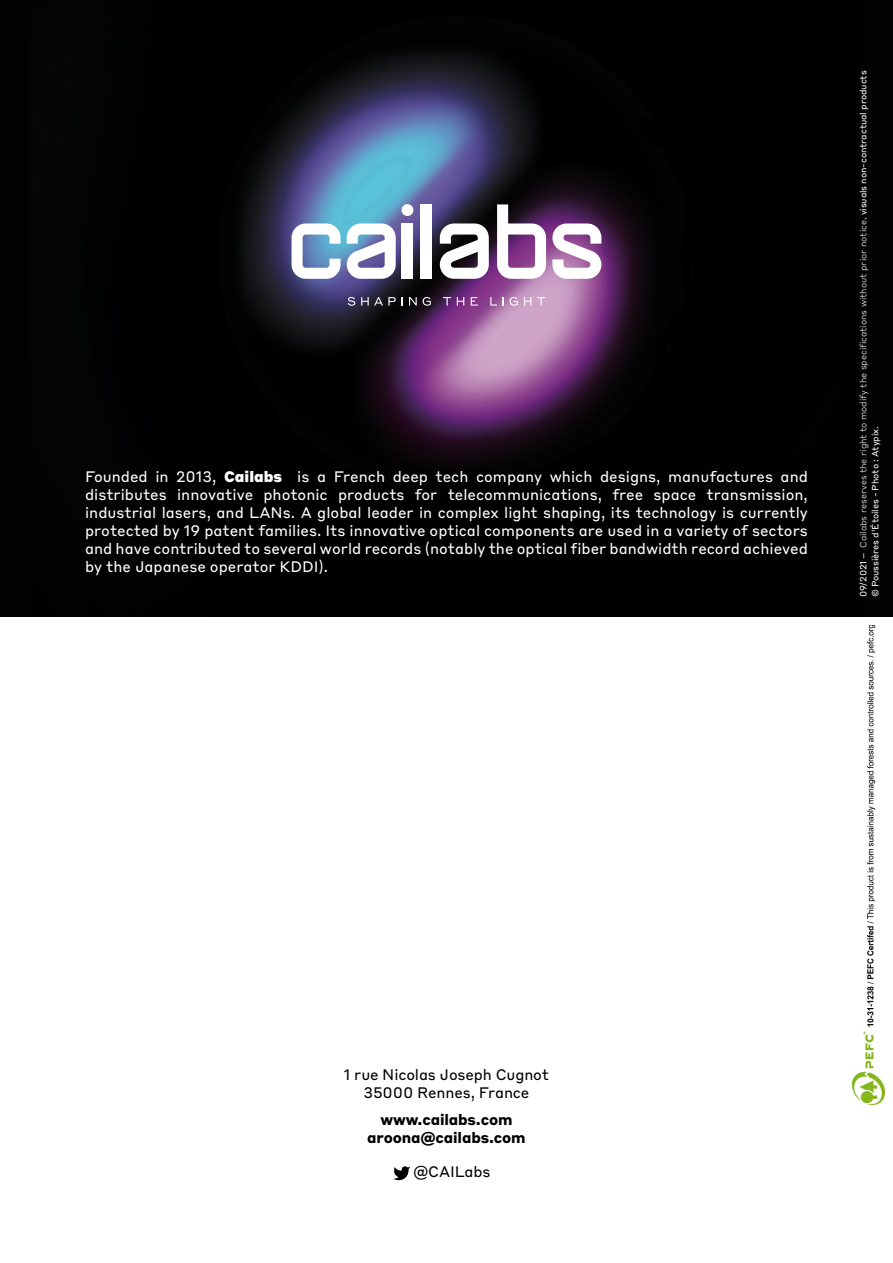
<style>
.page{position:relative;width:893px;height:1263px;background:#fff}
.page>*{position:absolute;margin:0;border:0;box-sizing:border-box;transform-origin:0 0}
.t1{font:15px/18px "Styrene B";color:#fff;text-align:justify}
.t2{font:15px/18px "Styrene B";letter-spacing:-.01em;color:#000;text-align:center}
.t3{font:700 15px/18px "Styrene B";letter-spacing:-.01em;color:#000;text-align:center}
.t4{font:9px/12px "Styrene B";letter-spacing:-.01em;color:#fff}
.s1{font-weight:900}
.s2{font-weight:300}
</style>
<div class="page">
<img style="left:0;top:0;width:893px;height:616px">
<svg style="left:348px;top:297px;width:7px;height:9px"></svg>
<svg style="left:361px;top:297px;width:42px;height:9px"></svg>
<svg style="left:409px;top:297px;width:8px;height:9px"></svg>
<svg style="left:423px;top:297px;width:8px;height:9px"></svg>
<svg style="left:443px;top:297px;width:8px;height:9px"></svg>
<svg style="left:457px;top:297px;width:7px;height:9px"></svg>
<svg style="left:471px;top:297px;width:7px;height:9px"></svg>
<svg style="left:490px;top:297px;width:14px;height:9px"></svg>
<svg style="left:510px;top:297px;width:8px;height:9px"></svg>
<svg style="left:524px;top:297px;width:7px;height:9px"></svg>
<svg style="left:537px;top:297px;width:8px;height:9px"></svg>
<svg style="left:552px;top:223px;width:49px;height:56px"></svg>
<svg style="left:292px;top:223px;width:49px;height:56px"></svg>
<div style="left:401px;top:204px;width:12px;height:12px;background:#fff;border-radius:50%"></div>
<svg style="left:497px;top:204px;width:49px;height:75px"></svg>
<div style="left:402px;top:223px;width:11px;height:56px;background:#fff"></div>
<div style="left:420px;top:204px;width:12px;height:75px;background:#fff"></div>
<svg style="left:440px;top:223px;width:49px;height:56px"></svg>
<svg style="left:347px;top:223px;width:49px;height:56px"></svg>
<svg style="left:393px;top:1166px;width:17px;height:15px"></svg>
<img style="left:853px;top:626px;width:31px;height:479px">
<p class="t1" style="left:85px;top:466px;width:724px">Founded in 2013, <span class="s1">Cailabs</span> is a French deep tech company which designs, manufactures and distributes innovative photonic products for telecommunications, free space transmission, industrial lasers, and LANs. A global leader in complex light shaping, its technology is currently protected by 19 patent families. Its innovative optical components are used in a variety of sectors and have contributed to several world records (notably the optical fiber bandwidth record achieved by the Japanese operator KDDI).</p>
<p class="t4" style="left:856px;top:597px;width:528px;rotate:-90deg">09/2021 – <span class="s2">Cailabs reserves the right to modify the specifications without prior notice</span>. visuals non-contractual products © Poussières d’Étoiles - Photo : Atypix.</p>
<p class="t2" style="left:344px;top:1064px;width:207px">1 rue Nicolas Joseph Cugnot<br>35000 Rennes, France</p>
<p class="t3" style="left:367px;top:1109px;width:160px">www.cailabs.com aroona@cailabs.com</p>
<p class="t2" style="left:413px;top:1162px;width:79px">@CAILabs</p>
</div>
